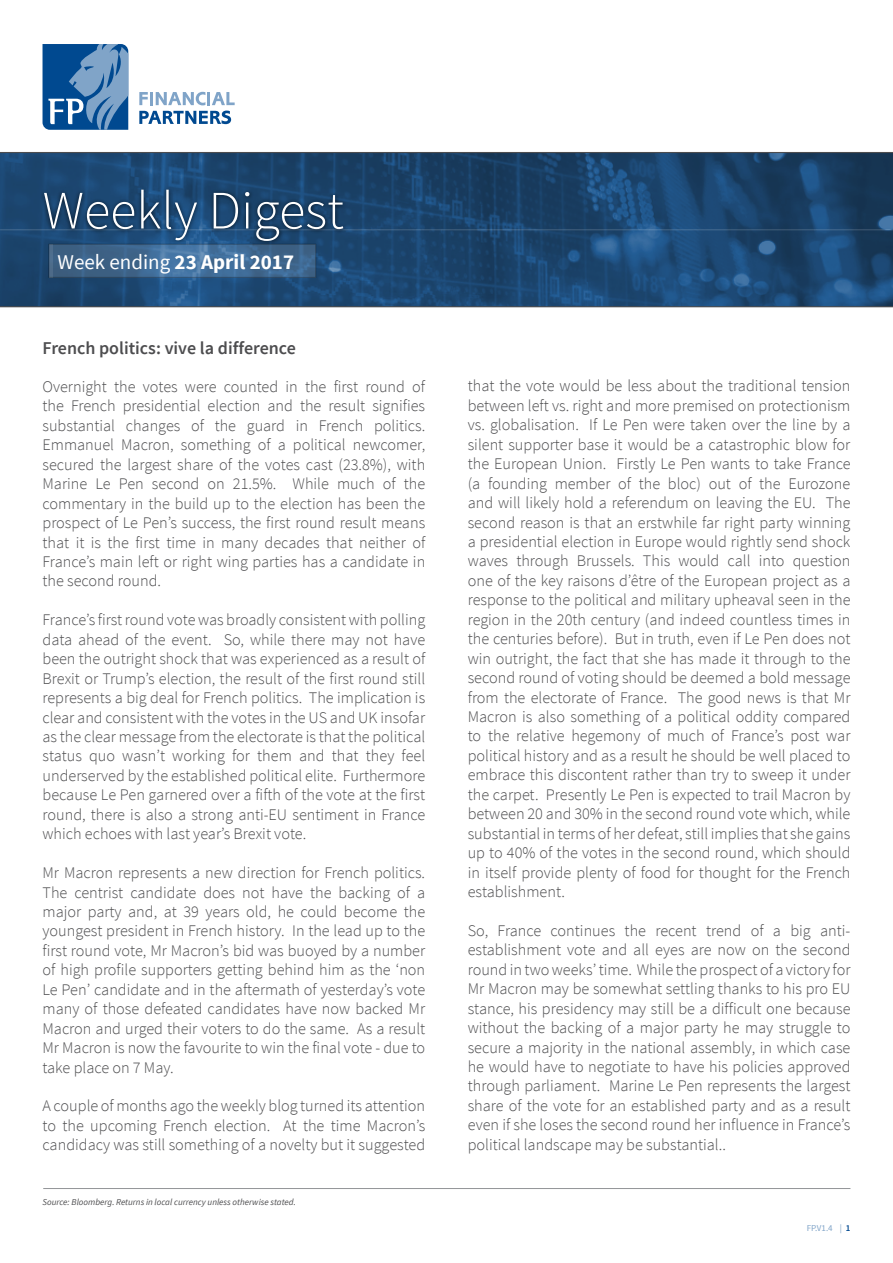
<style>
.page{position:relative;width:893px;height:1263px;background:#fff}
.page>*{position:absolute;margin:0;border:0;box-sizing:border-box;transform-origin:0 0}
.t1{font:300 54px "Source Sans Pro";color:#fff}
.t2{font:700 21px "Source Sans Pro";color:#fff}
.t3{font:600 18px "Source Sans Pro";color:#4d4d4f}
.t4{font:300 16.2px/19.5px "Source Sans Pro";color:#4d4d4f;text-align:justify}
.t5{font:italic 9px "Source Sans Pro";color:#4d4d4f}
.t6{font:9px "Source Sans Pro";color:#80a4c8}
.s1{font-weight:400}
.s2{font-weight:600;color:#004990}
</style>
<div class="page">
<svg style="left:0;top:153px;width:893px;height:153px;background:#1c466f"></svg>
<hr style="left:0;top:306px;width:893px;height:1px;background:#4d4d4f">
<hr style="left:0;top:152px;width:893px;height:1px;background:#4d4d4f">
<hr style="left:0;top:230px;width:893px;height:1px;background:#fff">
<svg style="left:139px;top:92px;width:96px;height:13px"></svg>
<svg style="left:139px;top:111px;width:92px;height:13px"></svg>
<svg style="left:43px;top:44px;width:85px;height:86px;background:#3e75ab"></svg>
<hr style="left:43px;top:1188px;width:807px;height:1px;background:#939598">
<div style="left:40px;top:186px;width:308px;height:60px;background:#000;opacity:.75"></div>
<svg style="left:53px;top:246px;width:261px;height:30px;background:#416a93"></svg>
<svg style="left:49px;top:244px;width:4px;height:34px"></svg>
<h1 class="t1" style="left:43px;top:178px;width:303px">Weekly Digest</h1>
<p class="t2" style="left:58px;top:248px;width:238px"><span class="s1">Week ending</span> 23 April 2017</p>
<p class="t3" style="left:43px;top:336px;width:255px">French politics: vive la difference</p>
<p class="t4" style="left:43px;top:377px;width:384px">Overnight the votes were counted in the first round of the French presidential election and the result signifies substantial changes of the guard in French politics.<br>Emmanuel Macron, something of a political newcomer, secured the largest share of the votes cast (23.8%), with Marine Le Pen second on 21.5%. While much of the commentary in the build up to the election has been the prospect of Le Pen’s success, the first round result means that it is the first time in many decades that neither of France’s main left or right wing parties has a candidate in the second round.</p>
<p class="t4" style="left:43px;top:610px;width:384px">France’s first round vote was broadly consistent with polling data ahead of the event. So, while there may not have been the outright shock that was experienced as a result of Brexit or Trump’s election, the result of the first round still represents a big deal for French politics. The implication is clear and consistent with the votes in the US and UK insofar as the clear message from the electorate is that the political status quo wasn’t working for them and that they feel underserved by the established political elite. Furthermore because Le Pen garnered over a fifth of the vote at the first round, there is also a strong anti-EU sentiment in France which echoes with last year’s Brexit vote.</p>
<p class="t4" style="left:43px;top:863px;width:384px">Mr Macron represents a new direction for French politics.<br>The centrist candidate does not have the backing of a major party and, at 39 years old, he could become the youngest president in French history. In the lead up to the first round vote, Mr Macron’s bid was buoyed by a number of high profile supporters getting behind him as the ‘non Le Pen’ candidate and in the aftermath of yesterday’s vote many of those defeated candidates have now backed Mr Macron and urged their voters to do the same. As a result Mr Macron is now the favourite to win the final vote - due to take place on 7 May.</p>
<p class="t4" style="left:43px;top:1096px;width:384px">A couple of months ago the weekly blog turned its attention to the upcoming French election. At the time Macron’s candidacy was still something of a novelty but it suggested</p>
<p class="t5" style="left:43px;top:1196px;width:255px">Source: Bloomberg. Returns in local currency unless otherwise stated.</p>
<p class="t4" style="left:468px;top:376px;width:384px">that the vote would be less about the traditional tension between left vs. right and more premised on protectionism vs. globalisation. If Le Pen were taken over the line by a silent supporter base it would be a catastrophic blow for the European Union. Firstly Le Pen wants to take France (a founding member of the bloc) out of the Eurozone and will likely hold a referendum on leaving the EU. The second reason is that an erstwhile far right party winning a presidential election in Europe would rightly send shock waves through Brussels. This would call into question one of the key raisons d’être of the European project as a response to the political and military upheaval seen in the region in the 20th century (and indeed countless times in the centuries before). But in truth, even if Le Pen does not win outright, the fact that she has made it through to the second round of voting should be deemed a bold message from the electorate of France. The good news is that Mr Macron is also something of a political oddity compared to the relative hegemony of much of France’s post war political history and as a result he should be well placed to embrace this discontent rather than try to sweep it under the carpet. Presently Le Pen is expected to trail Macron by between 20 and 30% in the second round vote which, while substantial in terms of her defeat, still implies that she gains up to 40% of the votes in the second round, which should in itself provide plenty of food for thought for the French establishment.</p>
<p class="t4" style="left:468px;top:921px;width:384px">So, France continues the recent trend of a big anti&shy;establishment vote and all eyes are now on the second round in two weeks’ time. While the prospect of a victory for Mr Macron may be somewhat settling thanks to his pro EU stance, his presidency may still be a difficult one because without the backing of a major party he may struggle to secure a majority in the national assembly, in which case he would have to negotiate to have his policies approved through parliament. Marine Le Pen represents the largest share of the vote for an established party and as a result even if she loses the second round her influence in France’s political landscape may be substantial..</p>
<p class="t6" style="left:807px;top:1223px;width:45px">FP.V1.4 | <span class="s2">1</span></p>
</div>
